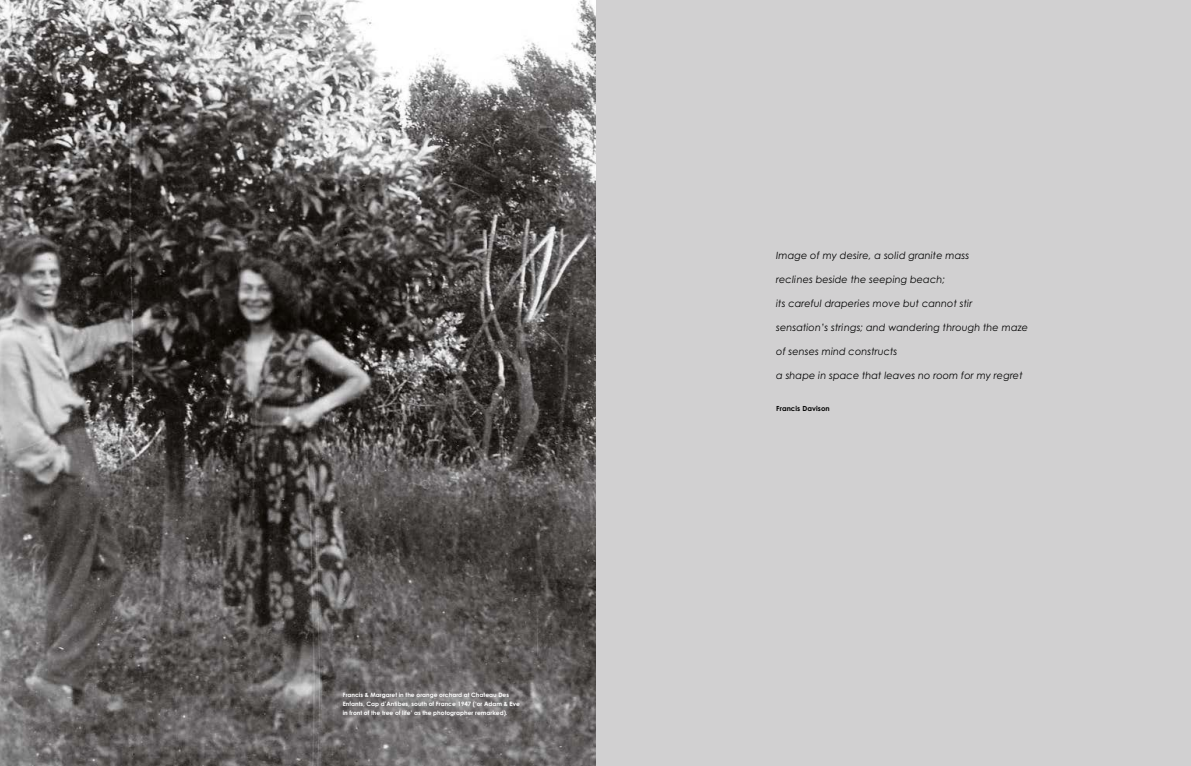
<style>
.page{position:relative;width:1191px;height:766px;background:#fff}
.page>*{position:absolute;margin:0;border:0;box-sizing:border-box;transform-origin:0 0}
.t1{font:italic 10px "Century Gothic";letter-spacing:.01em;color:#000}
.t2{font:700 7px "Century Gothic";letter-spacing:.01em;color:#000}
.t3{font:700 6px/9px "Century Gothic";color:#fff}
</style>
<div class="page">
<img style="left:0;top:0;width:1191px;height:765px">
<p class="t3" style="left:343px;top:690px;width:179px">Francis &amp; Margaret in the orange orchard at Chateau Des<br>Enfants, Cap d’Antibes, south of France 1947 (‘or Adam &amp; Eve in front of the tree of life’ as the photographer remarked).</p>
<p class="t1" style="left:776px;top:249px;width:194px">Image of my desire, a solid granite mass</p>
<p class="t1" style="left:776px;top:273px;width:170px">reclines beside the seeping beach;</p>
<p class="t1" style="left:776px;top:297px;width:198px">its careful draperies move but cannot stir</p>
<p class="t1" style="left:776px;top:321px;width:253px">sensation’s strings; and wandering through the maze</p>
<p class="t1" style="left:776px;top:345px;width:122px">of senses mind constructs</p>
<p class="t1" style="left:776px;top:369px;width:248px">a shape in space that leaves no room for my regret</p>
<p class="t2" style="left:776px;top:403px;width:55px">Francis Davison</p>
</div>
